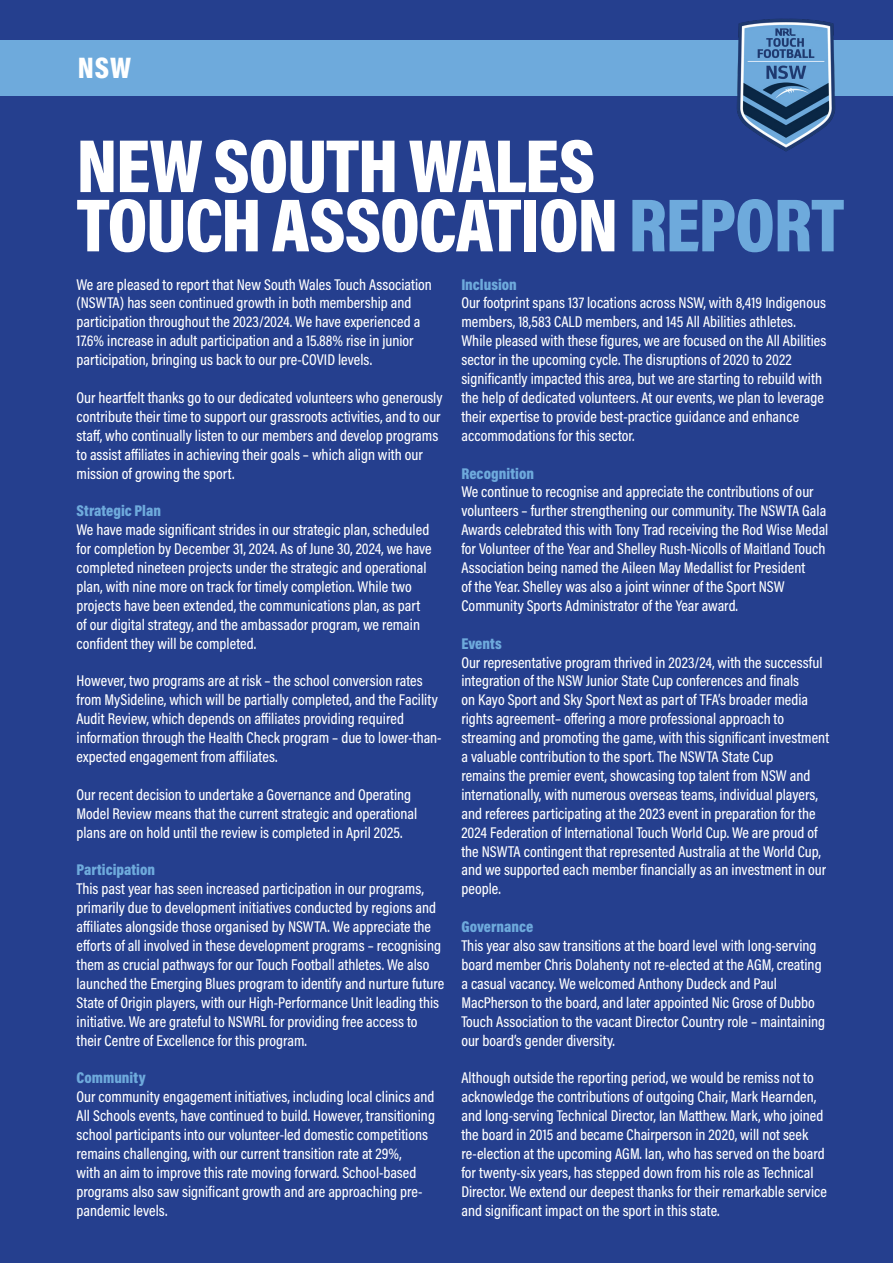
<style>
.page{position:relative;width:893px;height:1263px;background:#253f8e}
.page>*{position:absolute;margin:0;border:0;box-sizing:border-box;transform-origin:0 0}
.t1{font:76.2px "Acumin Variable Concept";letter-spacing:-.02em;color:#fff}
.t2{font:30px "Acumin Variable Concept";color:#fff}
.t3{font:15.75px/18.9px "Acumin Variable Concept";color:#fff}
.t4{font:15.75px "Acumin Variable Concept";color:#6eaadc}
.s1{color:#6eaadc}
</style>
<div class="page">
<div style="left:0;top:40px;width:893px;height:56px;background:#6eaadc"></div>
<img style="left:737px;top:18px;width:98px;height:134px">
<p class="t2" style="left:78px;top:47px;width:55px">NSW</p>
<p class="t1" style="left:77px;top:113px;width:520px">NEW SOUTH WALES</p>
<p class="t1" style="left:77px;top:172px;width:769px">TOUCH ASSOCATION <span class="s1">REPORT</span></p>
<p class="t3" style="left:77px;top:274px;width:357px">We are pleased to report that New South Wales Touch Association (NSWTA) has seen continued growth in both membership and participation throughout the 2023/2024. We have experienced a 17.6% increase in adult participation and a 15.88% rise in junior participation, bringing us back to our pre-COVID levels.</p>
<p class="t3" style="left:77px;top:387px;width:368px">Our heartfelt thanks go to our dedicated volunteers who generously contribute their time to support our grassroots activities, and to our staff, who continually listen to our members and develop programs to assist affiliates in achieving their goals – which align with our mission of growing the sport.</p>
<p class="t4" style="left:77px;top:500px;width:86px">Strategic Plan</p>
<p class="t3" style="left:77px;top:520px;width:357px">We have made significant strides in our strategic plan, scheduled for completion by December 31, 2024. As of June 30, 2024, we have completed nineteen projects under the strategic and operational plan, with nine more on track for timely completion. While two projects have been extended, the communications plan, as part of our digital strategy, and the ambassador program, we remain confident they will be completed.</p>
<p class="t3" style="left:77px;top:671px;width:367px">However, two programs are at risk – the school conversion rates from MySideline, which will be partially completed, and the Facility Audit Review, which depends on affiliates providing required information through the Health Check program – due to lower-than&shy;expected engagement from affiliates.</p>
<p class="t3" style="left:77px;top:784px;width:342px">Our recent decision to undertake a Governance and Operating<br>Model Review means that the current strategic and operational plans are on hold until the review is completed in April 2025.</p>
<p class="t4" style="left:77px;top:859px;width:80px">Participation</p>
<p class="t3" style="left:77px;top:879px;width:369px">This past year has seen increased participation in our programs, primarily due to development initiatives conducted by regions and affiliates alongside those organised by NSWTA. We appreciate the efforts of all involved in these development programs – recognising them as crucial pathways for our Touch Football athletes. We also launched the Emerging Blues program to identify and nurture future State of Origin players, with our High-Performance Unit leading this initiative. We are grateful to NSWRL for providing free access to their Centre of Excellence for this program.</p>
<p class="t4" style="left:77px;top:1067px;width:71px">Community</p>
<p class="t3" style="left:77px;top:1087px;width:360px">Our community engagement initiatives, including local clinics and All Schools events, have continued to build. However, transitioning school participants into our volunteer-led domestic competitions remains challenging, with our current transition rate at 29%,<br>with an aim to improve this rate moving forward. School-based programs also saw significant growth and are approaching pre&shy;pandemic levels.</p>
<p class="t4" style="left:461px;top:273px;width:57px">Inclusion</p>
<p class="t3" style="left:461px;top:293px;width:367px">Our footprint spans 137 locations across NSW, with 8,419 Indigenous members, 18,583 CALD members, and 145 All Abilities athletes.<br>While pleased with these figures, we are focused on the All Abilities sector in the upcoming cycle. The disruptions of 2020 to 2022 significantly impacted this area, but we are starting to rebuild with the help of dedicated volunteers. At our events, we plan to leverage their expertise to provide best-practice guidance and enhance accommodations for this sector.</p>
<p class="t4" style="left:461px;top:462px;width:74px">Recognition</p>
<p class="t3" style="left:461px;top:482px;width:369px">We continue to recognise and appreciate the contributions of our volunteers – further strengthening our community. The NSWTA Gala Awards celebrated this with Tony Trad receiving the Rod Wise Medal for Volunteer of the Year and Shelley Rush-Nicolls of Maitland Touch Association being named the Aileen May Medallist for President<br>of the Year. Shelley was also a joint winner of the Sport NSW Community Sports Administrator of the Year award.</p>
<p class="t4" style="left:461px;top:632px;width:42px">Events</p>
<p class="t3" style="left:461px;top:652px;width:369px">Our representative program thrived in 2023/24, with the successful integration of the NSW Junior State Cup conferences and finals<br>on Kayo Sport and Sky Sport Next as part of TFA’s broader media rights agreement– offering a more professional approach to streaming and promoting the game, with this significant investment a valuable contribution to the sport. The NSWTA State Cup<br>remains the premier event, showcasing top talent from NSW and internationally, with numerous overseas teams, individual players, and referees participating at the 2023 event in preparation for the 2024 Federation of International Touch World Cup. We are proud of the NSWTA contingent that represented Australia at the World Cup, and we supported each member financially as an investment in our people.</p>
<p class="t4" style="left:461px;top:916px;width:73px">Governance</p>
<p class="t3" style="left:461px;top:935px;width:365px">This year also saw transitions at the board level with long-serving board member Chris Dolahenty not re-elected at the AGM, creating a casual vacancy. We welcomed Anthony Dudeck and Paul MacPherson to the board, and later appointed Nic Grose of Dubbo Touch Association to the vacant Director Country role – maintaining our board’s gender diversity.</p>
<p class="t3" style="left:461px;top:1068px;width:367px">Although outside the reporting period, we would be remiss not to acknowledge the contributions of outgoing Chair, Mark Hearnden, and long-serving Technical Director, Ian Matthew. Mark, who joined the board in 2015 and became Chairperson in 2020, will not seek re-election at the upcoming AGM. Ian, who has served on the board for twenty-six years, has stepped down from his role as Technical Director. We extend our deepest thanks for their remarkable service and significant impact on the sport in this state.</p>
</div>
